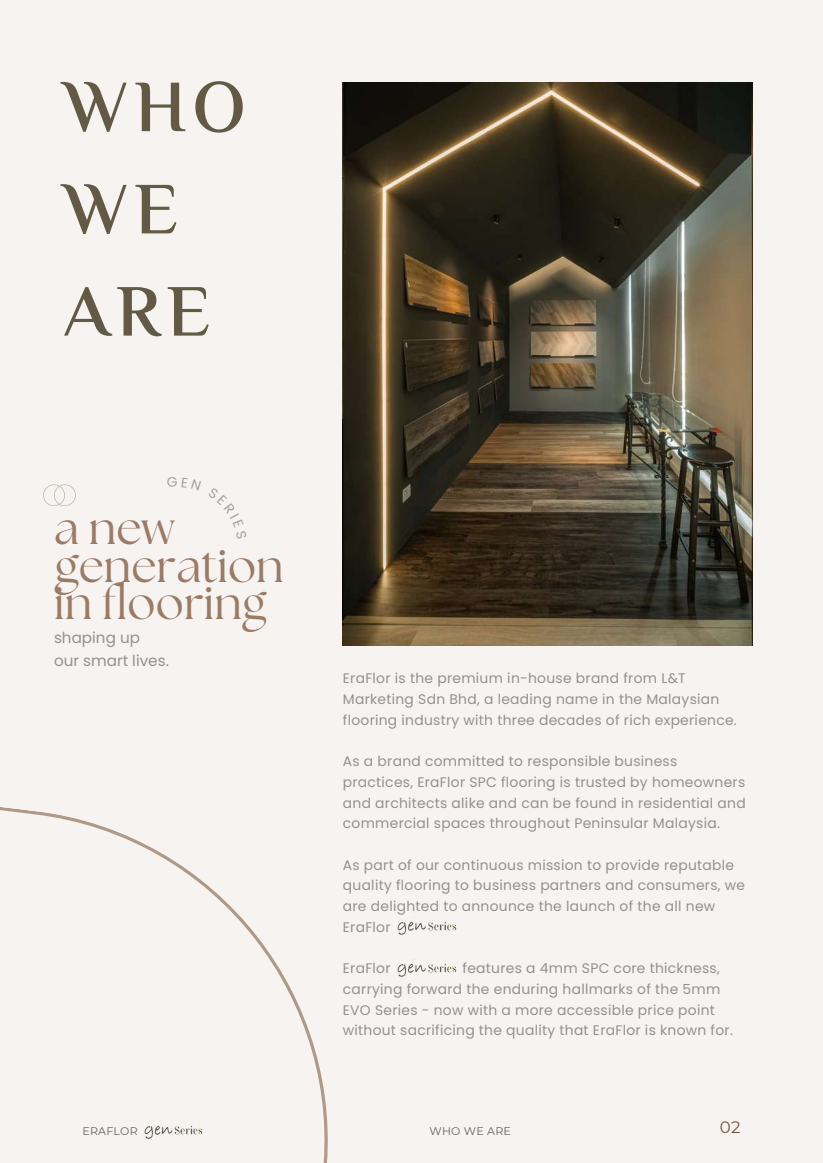
<style>
.page{position:relative;width:823px;height:1163px;background:#fff}
.page>*{position:absolute;margin:0;border:0;box-sizing:border-box;transform-origin:0 0}
.t1{font:600 73.5px/102.2px "El Messiri";letter-spacing:.08em;color:#625a45}
.t2{font:47px/37.5px "The Seasons";color:#9a7b67}
.t3{font:16.62px "Montserrat";color:#765239}
.t4{font:15.12px/22.8px "Poppins";color:#929292}
.t5{font:13.88px/20.8px "Poppins";letter-spacing:.02em;color:#929292}
.t6{font:11px "Montserrat";letter-spacing:.02em;color:#646464}
</style>
<div class="page">
<div style="left:0;top:0;width:822px;height:1162px;background:#f6f3f0"></div>
<svg style="left:43px;top:484px;width:33px;height:22px"></svg>
<svg style="left:0;top:807px;width:328px;height:355px"></svg>
<img style="left:343px;top:82px;width:408px;height:564px">
<img style="left:397px;top:917px;width:59px;height:18px">
<img style="left:397px;top:959px;width:59px;height:18px">
<img style="left:144px;top:1121px;width:58px;height:21px">
<h1 class="t1" style="left:63px;top:55px;width:184px">WHO<br>WE<br>ARE</h1>
<h2 class="t2" style="left:54px;top:512px;width:231px">a new generation in flooring</h2>
<p class="t4" style="left:54px;top:626px;width:116px">shaping up our smart lives.</p>
<p class="t6" style="left:82px;top:1124px;width:57px">ERAFLOR</p>
<p class="t5" style="left:343px;top:668px;width:395px">EraFlor is the premium in-house brand from L&amp;T<br>Marketing Sdn Bhd, a leading name in the Malaysian flooring industry with three decades of rich experience.</p>
<p class="t5" style="left:343px;top:751px;width:404px">As a brand committed to responsible business practices, EraFlor SPC flooring is trusted by homeowners and architects alike and can be found in residential and commercial spaces throughout Peninsular Malaysia.</p>
<p class="t5" style="left:343px;top:854px;width:403px">As part of our continuous mission to provide reputable quality flooring to business partners and consumers, we are delighted to announce the launch of the all new EraFlor</p>
<p class="t5" style="left:343px;top:958px;width:49px">EraFlor</p>
<p class="t5" style="left:343px;top:958px;width:391px;text-indent:120px">features a 4mm SPC core thickness, carrying forward the enduring hallmarks of the 5mm EVO Series - now with a more accessible price point without sacrificing the quality that EraFlor is known for.</p>
<p class="t6" style="left:429px;top:1124px;width:83px">WHO WE ARE</p>
<p class="t3" style="left:719px;top:1116px;width:22px">02</p>
</div>
